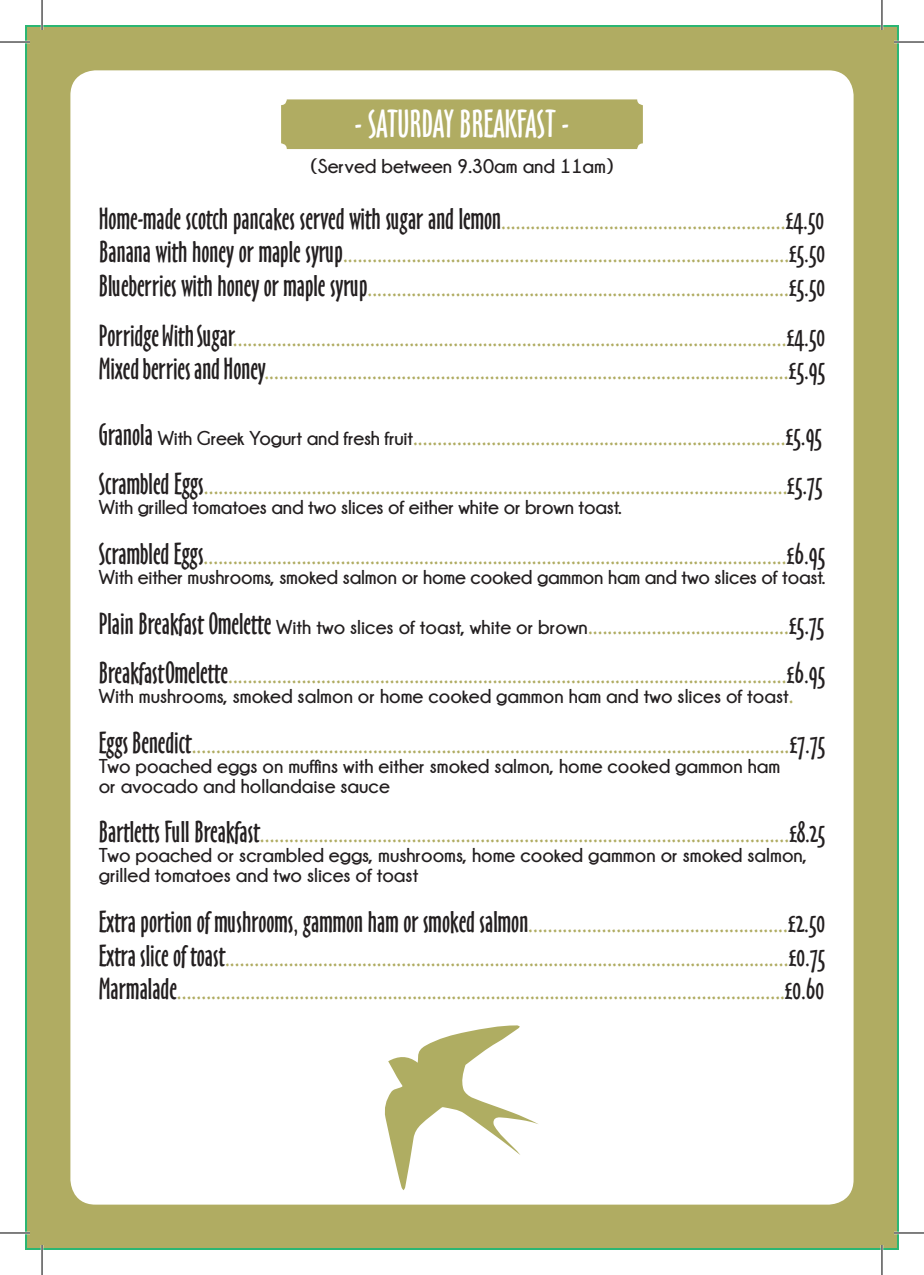
<style>
.page{position:relative;width:924px;height:1275px;background:#fff}
.page>*{position:absolute;margin:0;border:0;box-sizing:border-box;transform-origin:0 0}
.t1{font:36px "Oz Handicraft BT";color:#fff}
.t2{font:28px "Oz Handicraft BT";color:#b0ac62}
.t3{font:700 20px "Champagne&Limousines";color:#231f20}
.s1{color:#231f20}
.s2{font-family:"Champagne&Limousines";font-weight:700;font-size:20px;color:#231f20}
.s3{font-family:"Oz Handicraft BT";font-weight:400;font-size:28px;color:#b0ac62}
</style>
<div class="page">
<div style="left:25px;top:25px;width:873px;height:1225px;background:#b0ac62;border:2px solid #2bb673"></div>
<div style="left:71px;top:71px;width:781px;height:1132px;background:#fff;border-radius:24px"></div>
<div style="left:281px;top:99px;width:361px;height:50px;background:#b0ac62;border-radius:6px"></div>
<svg style="left:384px;top:1025px;width:154px;height:165px"></svg>
<hr style="left:0;top:41px;width:30px;height:2px;background:#fff">
<hr style="left:893px;top:41px;width:30px;height:2px;background:#fff">
<hr style="left:0;top:1231px;width:30px;height:3px;background:#fff">
<hr style="left:893px;top:1231px;width:30px;height:3px;background:#fff">
<hr style="left:41px;top:0;width:2px;height:30px;background:#fff">
<hr style="left:41px;top:1245px;width:2px;height:30px;background:#fff">
<hr style="left:880px;top:0;width:2px;height:30px;background:#fff">
<hr style="left:880px;top:1245px;width:2px;height:30px;background:#fff">
<hr style="left:0;top:42px;width:30px;height:1px;background:#000">
<hr style="left:893px;top:42px;width:30px;height:1px;background:#000">
<hr style="left:0;top:1232px;width:30px;height:1px;background:#000">
<hr style="left:893px;top:1232px;width:30px;height:1px;background:#000">
<hr style="left:42px;top:0;width:1px;height:30px;background:#000">
<hr style="left:42px;top:1245px;width:1px;height:30px;background:#000">
<hr style="left:881px;top:0;width:1px;height:30px;background:#000">
<hr style="left:881px;top:1245px;width:1px;height:30px;background:#000">
<p class="t1" style="left:355px;top:103px;width:215px">- SATURDAY BREAKFAST -</p>
<p class="t3" style="left:310px;top:155px;width:304px">(Served between 9.30am and 11am)</p>
<p class="t2" style="left:99px;top:202px;width:726px"><span class="s1">Home-made scotch pancakes served with sugar and lemon</span>..........................................................<span class="s1">£4.50</span></p>
<p class="t2" style="left:99px;top:236px;width:727px"><span class="s1">Banana with honey or maple syrup</span>...........................................................................................<span class="s1">£5.50</span></p>
<p class="t2" style="left:99px;top:269px;width:727px"><span class="s1">Blueberries with honey or maple syrup</span>......................................................................................<span class="s1">£5.50</span></p>
<p class="t2" style="left:99px;top:319px;width:727px"><span class="s1">Porridge With Sugar</span>.................................................................................................................<span class="s1">£4.50</span></p>
<p class="t2" style="left:99px;top:353px;width:727px"><span class="s1">Mixed berries and Honey</span>...........................................................................................................<span class="s1">£5.95</span></p>
<p class="t2" style="left:99px;top:418px;width:724px"><span class="s1">Granola</span> <span class="s2">With Greek Yogurt and fresh fruit</span>............................................................................<span class="s1">£5.95</span></p>
<p class="t2" style="left:99px;top:468px;width:724px"><span class="s1">Scrambled Eggs</span>.......................................................................................................................<span class="s1">£5.75</span></p>
<p class="t3" style="left:99px;top:496px;width:524px">With grilled tomatoes and two slices of either white or brown toast.</p>
<p class="t2" style="left:99px;top:537px;width:727px"><span class="s1">Scrambled Eggs</span>.......................................................................................................................<span class="s1">£6.95</span></p>
<p class="t3" style="left:99px;top:566px;width:727px">With either mushrooms, smoked salmon or home cooked gammon ham and two slices of toast.</p>
<p class="t2" style="left:99px;top:607px;width:726px"><span class="s1">Plain Breakfast Omelette</span> <span class="s2">With two slices of toast, white or brown</span>.........................................<span class="s1">£5.75</span></p>
<p class="t2" style="left:99px;top:657px;width:727px"><span class="s1">Breakfast Omelette</span>..................................................................................................................<span class="s1">£6.95</span></p>
<p class="t3" style="left:99px;top:685px;width:696px">With mushrooms, smoked salmon or home cooked gammon ham and two slices of toast<span class="s3">.</span></p>
<p class="t2" style="left:99px;top:726px;width:727px"><span class="s1">Eggs Benedict</span>..........................................................................................................................<span class="s1">£7.75</span></p>
<p class="t3" style="left:99px;top:755px;width:682px">Two poached eggs on muffins with either smoked salmon, home cooked gammon ham</p>
<p class="t3" style="left:99px;top:775px;width:292px">or avocado and hollandaise sauce</p>
<p class="t2" style="left:99px;top:816px;width:727px"><span class="s1">Bartletts Full Breakfast</span>............................................................................................................<span class="s1">£8.25</span></p>
<p class="t3" style="left:99px;top:844px;width:709px">Two poached or scrambled eggs, mushrooms, home cooked gammon or smoked salmon,</p>
<p class="t3" style="left:99px;top:864px;width:321px">grilled tomatoes and two slices of toast</p>
<p class="t2" style="left:99px;top:905px;width:727px"><span class="s1">Extra portion of mushrooms, gammon ham or smoked salmon</span>.....................................................<span class="s1">£2.50</span></p>
<p class="t2" style="left:99px;top:939px;width:727px"><span class="s1">Extra slice of toast</span>...................................................................................................................<span class="s1">£0.75</span></p>
<p class="t2" style="left:99px;top:973px;width:726px"><span class="s1">Marmalade</span>............................................................................................................................<span class="s1">£0.60</span></p>
</div>
